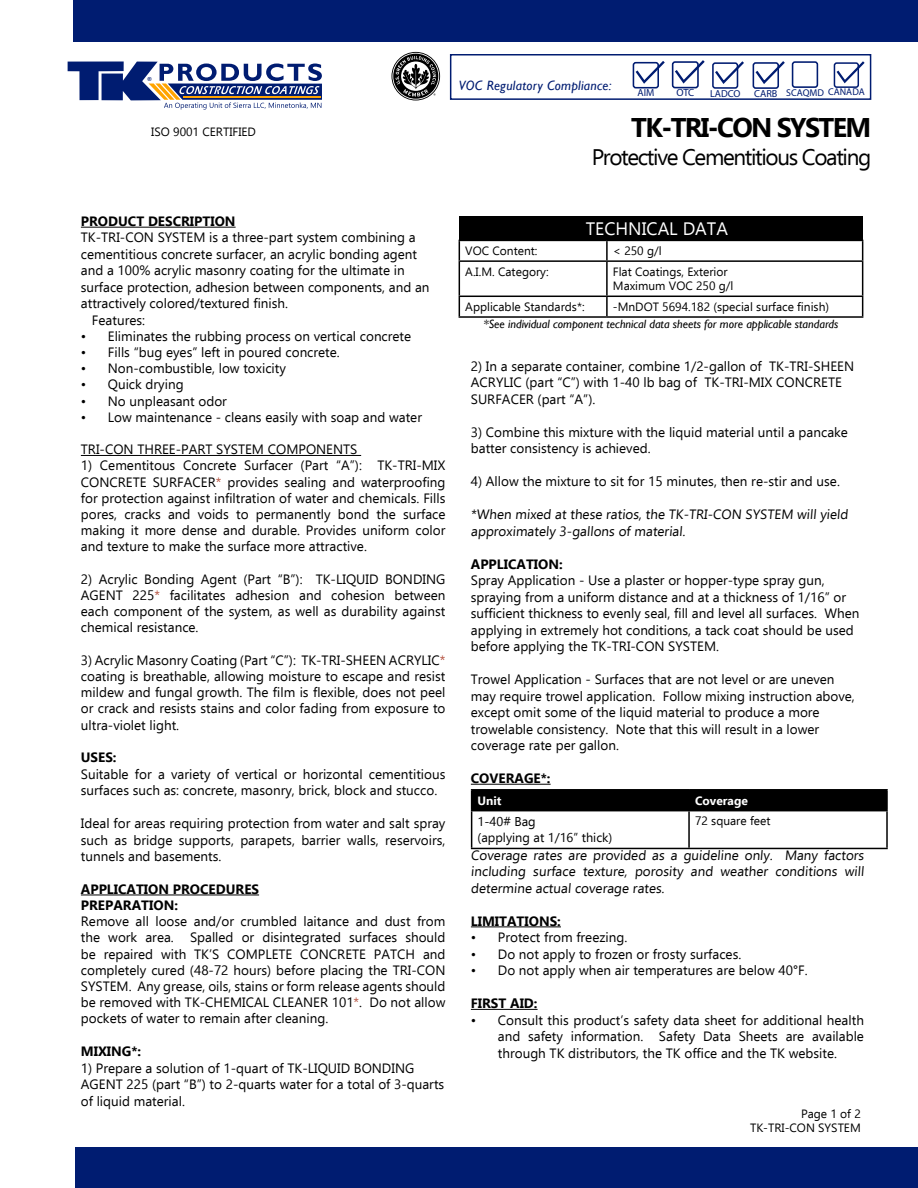
<style>
.page{position:relative;width:918px;height:1188px;background:#fff}
.page>*{position:absolute;margin:0;border:0;box-sizing:border-box;transform-origin:0 0}
.t1{font:700 27px "Ebrima";letter-spacing:-.06em;color:#000}
.t2{font:22.5px "Ebrima";letter-spacing:-.06em;color:#000}
.t3{font:18px "Ebrima";color:#fff}
.t4{font:13.5px/16.5px "Ebrima";color:#000;text-align:justify}
.t5{font:700 13.5px/16.2px "Ebrima";color:#000}
.t6{font:italic 13.5px "Gill Sans";letter-spacing:.02em;color:#001c71}
.t7{font:12.75px/16.5px "Ebrima";color:#000}
.t8{font:12px/14.4px "Ebrima";color:#000;text-align:right}
.t9{font:italic 12px "Gill Sans";color:#000}
.t10{font:700 12px "Ebrima";color:#fff}
.t11{font:10.5px "Myriad Pro";color:#001c71}
.t12{font:10.2px "Myriad Pro";color:#001c71}
.t13{font:9.9px "Myriad Pro";color:#001c71}
.t14{font:5.4px "Impact";color:#001c71}
.s1{color:#b24d3a}
</style>
<div class="page">
<div style="left:73px;top:0;width:845px;height:42px;background:#001c71"></div>
<div style="left:76px;top:1148px;width:842px;height:40px;background:#001c71"></div>
<svg style="left:68px;top:62px;width:254px;height:48px"></svg>
<div style="left:450px;top:54px;width:421px;height:46px;border:2px solid #001c71"></div>
<div style="left:460px;top:217px;width:403px;height:23px;background:#000"></div>
<svg style="left:392px;top:52px;width:48px;height:48px"></svg>
<div style="left:633px;top:62px;width:26px;height:26px;border:2px solid #001c71;border-radius:2px"></div>
<svg style="left:633px;top:61px;width:32px;height:25px"></svg>
<div style="left:712px;top:62px;width:26px;height:27px;border:2px solid #001c71;border-radius:2px"></div>
<svg style="left:713px;top:61px;width:31px;height:25px"></svg>
<div style="left:672px;top:61px;width:27px;height:27px;border:2px solid #001c71;border-radius:2px"></div>
<svg style="left:672px;top:60px;width:33px;height:25px"></svg>
<div style="left:792px;top:61px;width:26px;height:27px;border:2px solid #001c71;border-radius:2px"></div>
<div style="left:834px;top:62px;width:25px;height:26px;border:2px solid #001c71;border-radius:2px"></div>
<svg style="left:834px;top:61px;width:31px;height:24px"></svg>
<hr style="left:81px;top:227px;width:155px;height:1px;background:#000">
<hr style="left:81px;top:455px;width:280px;height:1px;background:#000">
<hr style="left:81px;top:895px;width:178px;height:1px;background:#000">
<div style="left:753px;top:62px;width:26px;height:27px;border:2px solid #001c71;border-radius:2px"></div>
<svg style="left:753px;top:61px;width:32px;height:25px"></svg>
<svg style="left:459px;top:240px;width:404px;height:76px"></svg>
<hr style="left:459px;top:316px;width:148px;height:2px;background:#000">
<hr style="left:607px;top:316px;width:256px;height:2px;background:#000">
<hr style="left:471px;top:784px;width:80px;height:1px;background:#000">
<hr style="left:471px;top:926px;width:90px;height:1px;background:#000">
<hr style="left:471px;top:1009px;width:67px;height:1px;background:#000">
<hr style="left:471px;top:811px;width:1px;height:37px;background:#000">
<hr style="left:688px;top:811px;width:2px;height:37px;background:#000">
<hr style="left:886px;top:811px;width:2px;height:37px;background:#000">
<hr style="left:471px;top:848px;width:218px;height:1px;background:#000">
<hr style="left:689px;top:848px;width:199px;height:1px;background:#000">
<hr style="left:471px;top:789px;width:218px;height:2px;background:#000">
<hr style="left:689px;top:789px;width:199px;height:2px;background:#000">
<div style="left:471px;top:790px;width:417px;height:21px;background:#000"></div>
<p class="t14" style="left:148px;top:75px;width:6px">®</p>
<p class="t6" style="left:459px;top:78px;width:154px">VOC Regulatory Compliance:</p>
<p class="t12" style="left:637px;top:87px;width:18px">AIM</p>
<p class="t11" style="left:676px;top:86px;width:19px">OTC</p>
<p class="t12" style="left:710px;top:87px;width:32px">LADCO</p>
<p class="t13" style="left:786px;top:86px;width:80px">SCAQMD CANADA</p>
<p class="t12" style="left:754px;top:87px;width:25px">CARB</p>
<p class="t8" style="left:151px;top:124px;width:106px">ISO 9001 CERTIFIED</p>
<h1 class="t1" style="left:631px;top:107px;width:242px">TK-TRI-CON SYSTEM</h1>
<h2 class="t2" style="left:592px;top:141px;width:281px">Protective Cementitious Coating</h2>
<p class="t5" style="left:81px;top:213px;width:156px">PRODUCT DESCRIPTION</p>
<p class="t4" style="left:81px;top:229px;width:336px">TK-TRI-CON SYSTEM is a three-part system combining a</p>
<p class="t4" style="left:81px;top:246px;width:338px">cementitious concrete surfacer, an acrylic bonding agent</p>
<p class="t4" style="left:81px;top:262px;width:325px">and a 100% acrylic masonry coating for the ultimate in</p>
<p class="t4" style="left:81px;top:279px;width:350px">surface protection, adhesion between components, and an</p>
<p class="t4" style="left:81px;top:295px;width:209px">attractively colored/textured finish.</p>
<p class="t4" style="left:92px;top:311px;width:55px">Features:</p>
<p class="t4" style="left:81px;top:328px;width:332px">• Eliminates the rubbing process on vertical concrete</p>
<p class="t4" style="left:81px;top:344px;width:260px">• Fills “bug eyes” left in poured concrete.</p>
<p class="t4" style="left:81px;top:360px;width:207px">• Non-combustible, low toxicity</p>
<p class="t4" style="left:81px;top:376px;width:104px">• Quick drying</p>
<p class="t4" style="left:81px;top:392px;width:148px">• No unpleasant odor</p>
<p class="t4" style="left:81px;top:409px;width:343px">• Low maintenance - cleans easily with soap and water</p>
<p class="t4" style="left:81px;top:441px;width:278px">TRI-CON THREE-PART SYSTEM COMPONENTS</p>
<p class="t4" style="left:81px;top:457px;width:366px">1) Cementitous Concrete Surfacer (Part “A”): TK-TRI-MIX CONCRETE SURFACER<span class="s1">*</span> provides sealing and waterproofing for protection against infiltration of water and chemicals. Fills pores, cracks and voids to permanently bond the surface making it more dense and durable. Provides uniform color and texture to make the surface more attractive.</p>
<p class="t4" style="left:81px;top:571px;width:366px">2) Acrylic Bonding Agent (Part “B”): TK-LIQUID BONDING AGENT 225<span class="s1">*</span> facilitates adhesion and cohesion between each component of the system, as well as durability against chemical resistance.</p>
<p class="t4" style="left:81px;top:652px;width:366px">3) Acrylic Masonry Coating (Part “C”): TK-TRI-SHEEN ACRYLIC<span class="s1">* </span>coating is breathable, allowing moisture to escape and resist mildew and fungal growth. The film is flexible, does not peel or crack and resists stains and color fading from exposure to ultra-violet light.</p>
<p class="t5" style="left:81px;top:749px;width:37px">USES:</p>
<p class="t4" style="left:81px;top:765px;width:366px">Suitable for a variety of vertical or horizontal cementitious surfaces such as: concrete, masonry, brick, block and stucco.</p>
<p class="t4" style="left:81px;top:815px;width:366px">Ideal for areas requiring protection from water and salt spray such as bridge supports, parapets, barrier walls, reservoirs, tunnels and basements.</p>
<p class="t5" style="left:81px;top:880px;width:180px">APPLICATION PROCEDURES<br>PREPARATION:</p>
<p class="t4" style="left:81px;top:913px;width:366px">Remove all loose and/or crumbled laitance and dust from the work area. Spalled or disintegrated surfaces should be repaired with TK’S COMPLETE CONCRETE PATCH and completely cured (48-72 hours) before placing the TRI-CON SYSTEM. Any grease, oils, stains or form release agents should be removed with TK-CHEMICAL CLEANER 101<span class="s1">*</span>. Do not allow pockets of water to remain after cleaning.</p>
<p class="t5" style="left:81px;top:1043px;width:62px">MIXING*:</p>
<p class="t4" style="left:81px;top:1060px;width:365px;text-align:left">1) Prepare a solution of 1-quart of TK-LIQUID BONDING<br>AGENT 225 (part “B”) to 2-quarts water for a total of 3-quarts of liquid material.</p>
<h3 class="t3" style="left:586px;top:216px;width:144px">TECHNICAL DATA</h3>
<p class="t8" style="left:465px;top:243px;width:74px">VOC Content:</p>
<p class="t8" style="left:613px;top:243px;width:50px">&lt; 250 g/l</p>
<p class="t8" style="left:465px;top:264px;width:85px">A.I.M. Category:</p>
<p class="t8" style="left:613px;top:264px;width:122px;text-align:left">Flat Coatings, Exterior<br>Maximum VOC 250 g/l</p>
<p class="t8" style="left:465px;top:299px;width:121px">Applicable Standards*:</p>
<p class="t8" style="left:613px;top:299px;width:218px">-MnDOT 5694.182 (special surface finish)</p>
<p class="t9" style="left:483px;top:317px;width:357px">*See individual component technical data sheets for more applicable standards</p>
<p class="t4" style="left:471px;top:357px;width:385px;text-align:left">2) In a separate container, combine 1/2-gallon of TK-TRI-SHEEN<br>ACRYLIC (part “C”) with 1-40 lb bag of TK-TRI-MIX CONCRETE<br>SURFACER (part “A”).</p>
<p class="t4" style="left:471px;top:423px;width:379px">3) Combine this mixture with the liquid material until a pancake batter consistency is achieved.</p>
<p class="t4" style="left:471px;top:473px;width:371px">4) Allow the mixture to sit for 15 minutes, then re-stir and use.</p>
<p class="t4" style="left:471px;top:506px;width:380px">*When mixed at these ratios, the TK-TRI-CON SYSTEM will yield approximately 3-gallons of material.</p>
<p class="t5" style="left:471px;top:555px;width:93px">APPLICATION:</p>
<p class="t4" style="left:471px;top:572px;width:390px;text-align:left">Spray Application - Use a plaster or hopper-type spray gun, spraying from a uniform distance and at a thickness of 1/16” or sufficient thickness to evenly seal, fill and level all surfaces. When applying in extremely hot conditions, a tack coat should be used before applying the TK-TRI-CON SYSTEM.</p>
<p class="t4" style="left:471px;top:671px;width:385px;text-align:left">Trowel Application - Surfaces that are not level or are uneven may require trowel application. Follow mixing instruction above, except omit some of the liquid material to produce a more trowelable consistency. Note that this will result in a lower coverage rate per gallon.</p>
<p class="t5" style="left:471px;top:770px;width:81px">COVERAGE*:</p>
<p class="t10" style="left:478px;top:792px;width:26px">Unit</p>
<p class="t10" style="left:695px;top:792px;width:54px">Coverage</p>
<p class="t7" style="left:478px;top:813px;width:136px">1-40# Bag<br>(applying at 1/16” thick)</p>
<p class="t8" style="left:695px;top:814px;width:77px">72 square feet</p>
<p class="t4" style="left:471px;top:846px;width:396px">Coverage rates are provided as a guideline only. Many factors including surface texture, porosity and weather conditions will determine actual coverage rates.</p>
<p class="t5" style="left:471px;top:912px;width:92px">LIMITATIONS:</p>
<p class="t4" style="left:471px;top:929px;width:158px">• Protect from freezing.</p>
<p class="t4" style="left:471px;top:945px;width:272px">• Do not apply to frozen or frosty surfaces.</p>
<p class="t4" style="left:471px;top:962px;width:338px">• Do not apply when air temperatures are below 40°F.</p>
<p class="t5" style="left:471px;top:995px;width:68px">FIRST AID:</p>
<p class="t4" style="left:498px;top:1011px;width:368px;text-indent:-27px">• Consult this product’s safety data sheet for additional health and safety information. Safety Data Sheets are available through TK distributors, the TK office and the TK website.</p>
<p class="t8" style="left:750px;top:1106px;width:112px">Page 1 of 2<br>TK-TRI-CON SYSTEM</p>
</div>
